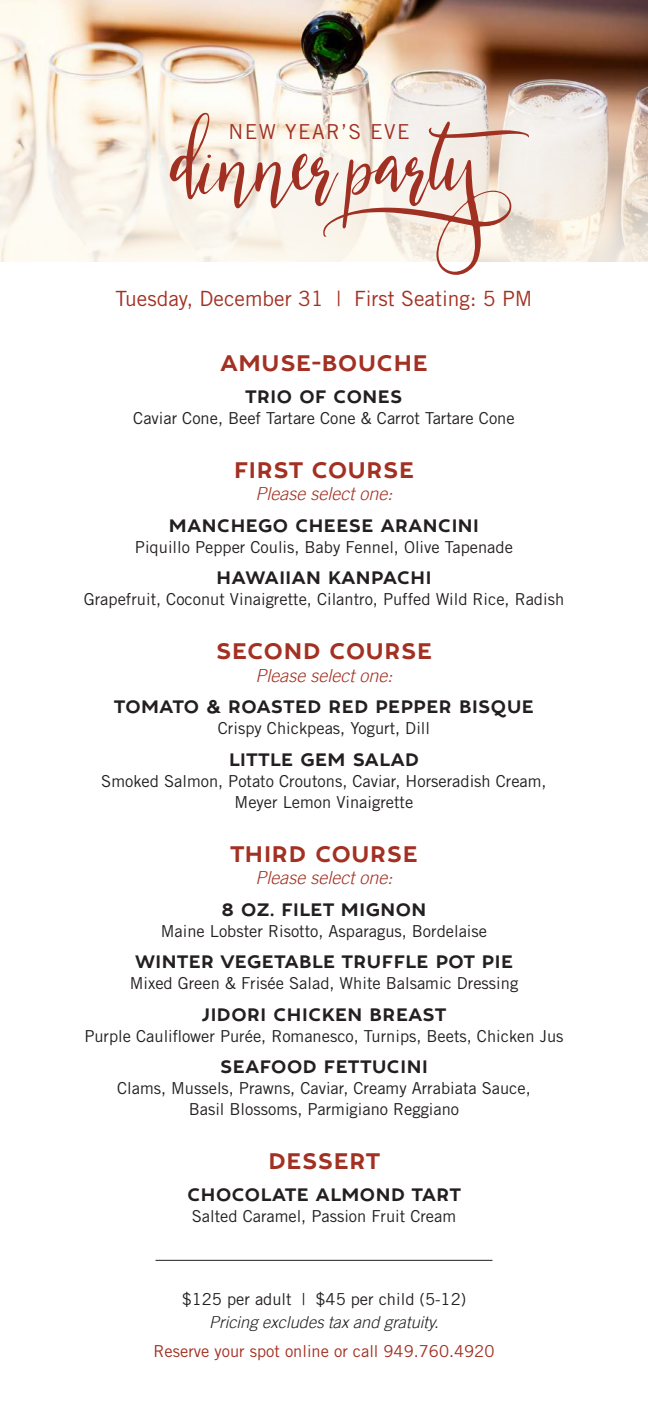
<style>
.page{position:relative;width:648px;height:1404px;background:#fff}
.page>*{position:absolute;margin:0;border:0;box-sizing:border-box;transform-origin:0 0}
.t1{font:77.1px "North Pole Script";letter-spacing:-.03em;color:#a03022}
.t2{font:22.5px "Tide Sans 500 Dudette";letter-spacing:.035em;color:#a33123}
.t3{font:21px "Trade Gothic LT Std";color:#a33123}
.t4{font:20.55px "Trade Gothic LT Std";letter-spacing:.07em;color:#a03022}
.t5{font:18px "Tide Sans 500 Dudette";letter-spacing:.03em;color:#231f20}
.t6{font:italic 300 18px "Trade Gothic LT";color:#a33123}
.t7{font:16.5px/21px "Trade Gothic LT Std";color:#231f20;text-align:center}
.t8{font:16.5px "Trade Gothic LT Std";color:#a33123}
.s1{font-family:"Trade Gothic LT";font-weight:300;font-style:italic}
</style>
<div class="page">
<img style="left:0;top:0;width:648px;height:65px">
<hr style="left:156px;top:1260px;width:336px;height:1px;background:#231f20">
<svg style="left:0;top:65px;width:648px;height:196px;fill:#f7f1e9"></svg>
<p class="t1" style="left:172px;top:126px;width:465px">DINNER PARTY</p>
<p class="t4" style="left:228px;top:119px;width:183px">NEW YEAR’S EVE</p>
<p class="t3" style="left:116px;top:286px;width:418px">Tuesday, December 31 | First Seating: 5 PM</p>
<p class="t2" style="left:220px;top:349px;width:209px">AMUSE-BOUCHE</p>
<p class="t5" style="left:246px;top:385px;width:158px">TRIO OF CONES</p>
<p class="t7" style="left:133px;top:407px;width:383px">Caviar Cone, Beef Tartare Cone &amp; Carrot Tartare Cone</p>
<p class="t2" style="left:234px;top:456px;width:181px">FIRST COURSE</p>
<p class="t6" style="left:256px;top:483px;width:138px">Please select one:</p>
<p class="t5" style="left:169px;top:514px;width:312px">MANCHEGO CHEESE ARANCINI</p>
<p class="t7" style="left:135px;top:536px;width:380px">Piquillo Pepper Coulis, Baby Fennel, Olive Tapenade</p>
<p class="t5" style="left:217px;top:567px;width:216px">HAWAIIAN KANPACHI</p>
<p class="t7" style="left:84px;top:589px;width:482px">Grapefruit, Coconut Vinaigrette, Cilantro, Puffed Wild Rice, Radish</p>
<p class="t2" style="left:216px;top:637px;width:217px">SECOND COURSE</p>
<p class="t6" style="left:256px;top:665px;width:138px">Please select one:</p>
<p class="t5" style="left:114px;top:696px;width:421px">TOMATO &amp; ROASTED RED PEPPER BISQUE</p>
<p class="t7" style="left:218px;top:718px;width:214px">Crispy Chickpeas, Yogurt, Dill</p>
<p class="t5" style="left:229px;top:748px;width:191px">LITTLE GEM SALAD</p>
<p class="t7" style="left:101px;top:770px;width:447px">Smoked Salmon, Potato Croutons, Caviar, Horseradish Cream,<br>Meyer Lemon Vinaigrette</p>
<p class="t2" style="left:230px;top:840px;width:189px">THIRD COURSE</p>
<p class="t6" style="left:256px;top:867px;width:138px">Please select one:</p>
<p class="t5" style="left:222px;top:898px;width:206px">8 OZ. FILET MIGNON</p>
<p class="t7" style="left:161px;top:920px;width:328px">Maine Lobster Risotto, Asparagus, Bordelaise</p>
<p class="t5" style="left:135px;top:951px;width:379px">WINTER VEGETABLE TRUFFLE POT PIE</p>
<p class="t7" style="left:130px;top:973px;width:390px">Mixed Green &amp; Frisée Salad, White Balsamic Dressing</p>
<p class="t5" style="left:202px;top:1003px;width:245px">JIDORI CHICKEN BREAST</p>
<p class="t7" style="left:84px;top:1025px;width:481px">Purple Cauliflower Purée, Romanesco, Turnips, Beets, Chicken Jus</p>
<p class="t5" style="left:220px;top:1056px;width:209px">SEAFOOD FETTUCINI</p>
<p class="t7" style="left:117px;top:1078px;width:415px">Clams, Mussels, Prawns, Caviar, Creamy Arrabiata Sauce,<br>Basil Blossoms, Parmigiano Reggiano</p>
<p class="t2" style="left:268px;top:1147px;width:113px">DESSERT</p>
<p class="t5" style="left:188px;top:1183px;width:275px">CHOCOLATE ALMOND TART</p>
<p class="t7" style="left:192px;top:1205px;width:266px">Salted Caramel, Passion Fruit Cream</p>
<p class="t7" style="left:182px;top:1288px;width:286px;line-height:22.5px">$125 per adult | $45 per child (5-12)<br><span class="s1">Pricing excludes tax and gratuity.</span></p>
<p class="t8" style="left:154px;top:1341px;width:342px">Reserve your spot online or call 949.760.4920</p>
</div>
